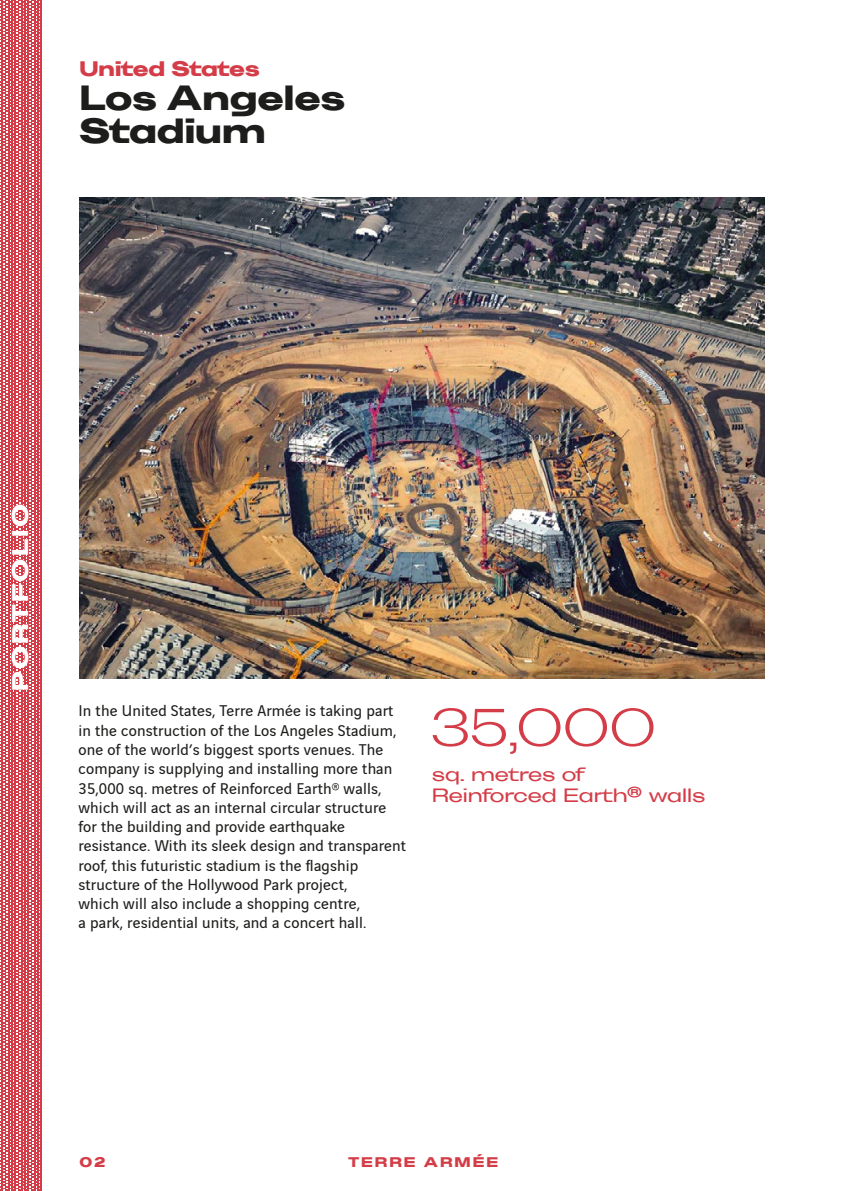
<style>
.page{position:relative;width:844px;height:1191px;background:#fff}
.page>*{position:absolute;margin:0;border:0;box-sizing:border-box;transform-origin:0 0}
.t1{font:52.5px "POLICESTUDIO Generic 300";color:#d43c47}
.t2{font:35px/33.2px "POLICESTUDIO Generic 800";color:#1d1d1b}
.t3{font:22.75px "POLICESTUDIO Generic 800";letter-spacing:.1em;color:#fff}
.t4{font:21px "POLICESTUDIO Generic 800";color:#d43c47}
.t5{font:19.25px/21px "POLICESTUDIO Generic 400";color:#d43c47}
.t6{font:16.62px/19.2px "Vinci Sans";letter-spacing:.01em;color:#1d1d1b}
.t7{font:14px "POLICESTUDIO Generic 800";letter-spacing:.15em;color:#d43c47}
</style>
<div class="page">
<svg style="left:0;top:0;width:41px;height:1191px;fill:#d43c47"></svg>
<img style="left:79px;top:197px;width:684px;height:481px">
<p class="t4" style="left:79px;top:56px;width:182px">United States</p>
<h2 class="t2" style="left:79px;top:81px;width:267px">Los Angeles<br>Stadium</h2>
<h3 class="t3" style="left:6px;top:691px;width:188px;rotate:-90deg">PORTFOLIO</h3>
<p class="t6" style="left:78px;top:700px;width:329px">In the United States, Terre Armée is taking part in the construction of the Los Angeles Stadium, one of the world’s biggest sports venues. The company is supplying and installing more than 35,000 sq. metres of Reinforced Earth® walls, which will act as an internal circular structure for the building and provide earthquake resistance. With its sleek design and transparent roof, this futuristic stadium is the flagship structure of the Hollywood Park project,<br>which will also include a shopping centre,<br>a park, residential units, and a concert hall.</p>
<h1 class="t1" style="left:432px;top:697px;width:225px">35,000</h1>
<p class="t5" style="left:432px;top:763px;width:275px">sq. metres of<br>Reinforced Earth® walls</p>
<p class="t7" style="left:79px;top:1153px;width:27px">02</p>
<p class="t7" style="left:348px;top:1153px;width:151px">TERRE ARMÉE</p>
</div>
